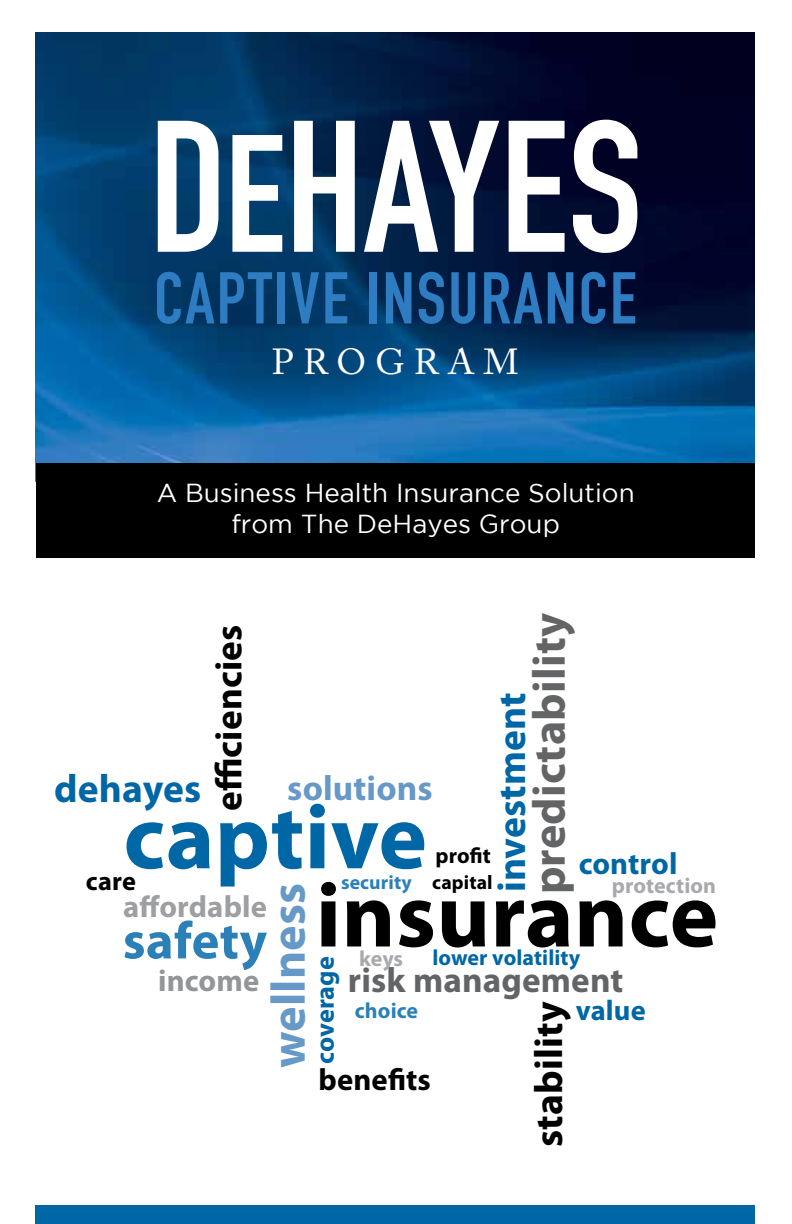
<style>
.page{position:relative;width:792px;height:1224px;background:#fff}
.page>*{position:absolute;margin:0;border:0;box-sizing:border-box;transform-origin:0 0}
.t1{font:184px "DIN Engschrift Std";color:#fff}
.t2{font:700 92.2px "Myriad Pro";letter-spacing:.005em;color:#000}
.t3{font:700 92.2px "Myriad Pro";letter-spacing:.005em;color:#0067a6}
.t4{font:72px "DIN Engschrift Std";letter-spacing:.03em;color:#2e7cc1}
.t5{font:700 52.6px "Myriad Pro";letter-spacing:.005em;color:#2b80b8}
.t6{font:700 48.2px "Myriad Pro";letter-spacing:.005em;color:#6699c7}
.t7{font:700 46px "Myriad Pro";letter-spacing:.005em;color:#636466}
.t8{font:700 39.4px "Myriad Pro";letter-spacing:.005em;color:#0067a6}
.t9{font:700 39.4px "Myriad Pro";letter-spacing:.005em;color:#000}
.t10{font:700 37.2px "Myriad Pro";letter-spacing:.005em;color:#000}
.t11{font:36px "Adobe Caslon Pro";letter-spacing:.25em;color:#fff}
.t12{font:700 35px "Myriad Pro";letter-spacing:.005em;color:#636466}
.t13{font:700 35px "Myriad Pro";letter-spacing:.005em;color:#6699c7}
.t14{font:700 30.8px "Myriad Pro";letter-spacing:.005em;color:#9d9fa2}
.t15{font:700 30.8px "Myriad Pro";letter-spacing:.005em;color:#000}
.t16{font:700 30.8px "Myriad Pro";color:#0067a6}
.t17{font:700 30.8px "Myriad Pro";letter-spacing:.005em;color:#939598}
.t18{font:700 28.6px "Myriad Pro";letter-spacing:.005em;color:#0067a6}
.t19{font:700 26.4px "Myriad Pro";letter-spacing:-.005em;color:#0067a6}
.t20{font:700 26.4px "Myriad Pro";color:#000}
.t21{font:26px/31.2px "Gotham";color:#fff;text-align:center}
.t22{font:700 22px "Myriad Pro";letter-spacing:.005em;color:#0067a6}
.t23{font:700 22px "Myriad Pro";letter-spacing:.005em;color:#a7a9ac}
.t24{font:700 22px "Myriad Pro";color:#000}
.t25{font:700 22px "Myriad Pro";letter-spacing:.005em;color:#2b80b8}
.t26{font:700 19.8px "Myriad Pro";letter-spacing:.005em;color:#2b80b8}
.s1{font-size:164px}
.s2{color:#000}
</style>
<div class="page">
<img style="left:36px;top:32px;width:719px;height:431px">
<div style="left:36px;top:463px;width:719px;height:95px;background:#000"></div>
<div style="left:35px;top:1205px;width:720px;height:19px;background:#0067a6"></div>
<h1 class="t1" style="left:149px;top:79px;width:495px">D<span class="s1">E</span>HAYES</h1>
<h3 class="t4" style="left:154px;top:256px;width:484px">CAPTIVE INSURANCE</h3>
<h3 class="t11" style="left:272px;top:341px;width:248px">PROGRAM</h3>
<p class="t21" style="left:157px;top:476px;width:480px">A Business Health Insurance Solution from The DeHayes Group</p>
<h3 class="t7" style="left:523px;top:894px;width:283px;rotate:-90deg">predictability</h3>
<h3 class="t10" style="left:208px;top:811px;width:188px;rotate:-90deg">efficiencies</h3>
<h3 class="t8" style="left:490px;top:892px;width:201px;rotate:-90deg">investment</h3>
<h3 class="t8" style="left:54px;top:767px;width:149px">dehayes</h3>
<h3 class="t13" style="left:287px;top:769px;width:147px">solutions</h3>
<h2 class="t3" style="left:124px;top:786px;width:305px">captive</h2>
<p class="t24" style="left:436px;top:844px;width:57px">profit</p>
<p class="t16" style="left:579px;top:846px;width:100px">control</p>
<p class="t26" style="left:341px;top:871px;width:153px">security <span class="s2">capital</span></p>
<p class="t23" style="left:612px;top:873px;width:106px">protection</p>
<p class="t20" style="left:86px;top:867px;width:51px">care</p>
<h2 class="t2" style="left:316px;top:864px;width:404px">insurance</h2>
<h3 class="t6" style="left:262px;top:1068px;width:187px;rotate:-90deg">wellness</h3>
<p class="t14" style="left:123px;top:889px;width:145px">affordable</p>
<h3 class="t5" style="left:123px;top:911px;width:146px">safety</h3>
<p class="t22" style="left:432px;top:945px;width:149px">lower volatility</p>
<p class="t23" style="left:359px;top:946px;width:46px">keys</p>
<p class="t25" style="left:355px;top:998px;width:65px">choice</p>
<p class="t19" style="left:310px;top:1064px;width:109px;rotate:-90deg">coverage</p>
<h3 class="t12" style="left:348px;top:961px;width:277px">risk management</h3>
<p class="t17" style="left:158px;top:964px;width:103px">income</p>
<p class="t18" style="left:576px;top:994px;width:72px">value</p>
<h3 class="t9" style="left:527px;top:1147px;width:147px;rotate:-90deg">stability</h3>
<p class="t15" style="left:319px;top:1062px;width:114px">benefits</p>
</div>
